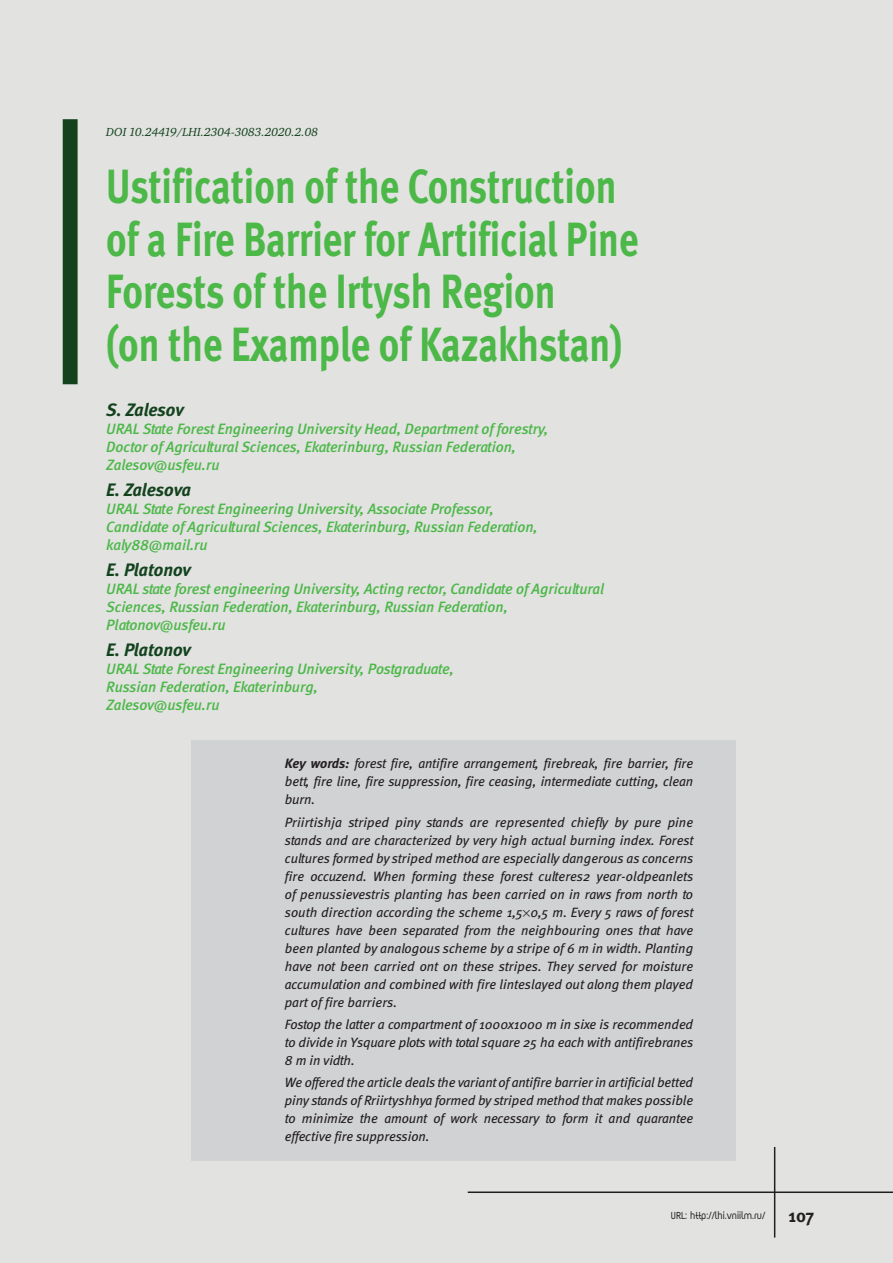
<style>
.page{position:relative;width:893px;height:1263px;background:#e2e2e1}
.page>*{position:absolute;margin:0;border:0;box-sizing:border-box;transform-origin:0 0}
.Zag_1{font:48px/52.5px "Meta Bold LFC";color:#4cb848;scale:.8 1}
.Zag_Avtor{font:italic 18px "Meta Bold C";letter-spacing:-.005em;color:#13431d}
.t1{font:18px "Meta Bold C";color:#231f20}
.Zag_Avtor_01{font:italic 15px/18px "Meta Medium C";letter-spacing:-.01em;color:#4cb848}
.Annotaciya{font:italic 13.5px/18px "Meta Book C";letter-spacing:-.005em;color:#231f20;text-align:justify}
.UDK{font:italic 12px "Charter C";color:#13431d}
.t2{font:700 12px "Magic C";color:#231f20}
.s1{font-family:"Meta Bold LFC"}
</style>
<div class="page">
<hr style="left:468px;top:1191px;width:425px;height:2px;background:#231f20">
<hr style="left:774px;top:1147px;width:1px;height:90px;background:#231f20">
<div style="left:63px;top:119px;width:15px;height:265px;background:#13431d"></div>
<div style="left:191px;top:740px;width:545px;height:84px;background:#d1d2d4"></div>
<div style="left:191px;top:799px;width:545px;height:227px;background:#d1d2d4"></div>
<div style="left:191px;top:1001px;width:545px;height:84px;background:#d1d2d4"></div>
<div style="left:191px;top:1059px;width:545px;height:102px;background:#d1d2d4"></div>
<p class="UDK" style="left:106px;top:126px;width:213px">DOI 10.24419/LHI.2304-3083.2020.2.08</p>
<p class="Zag_1" style="left:106px;top:160px;width:667px">Ustification of the Construction of a Fire Barrier for Artificial Pine<br>Forests of the Irtysh Region<br>(on the Example of Kazakhstan)</p>
<p class="Zag_Avtor" style="left:106px;top:399px;width:79px">S. Zalesov</p>
<p class="Zag_Avtor_01" style="left:106px;top:420px;width:443px">URAL State Forest Engineering University Head, Department of forestry,<br>Doctor of Agricultural Sciences, Ekaterinburg, Russian Federation,<br>Zalesov@usfeu.ru</p>
<p class="Zag_Avtor" style="left:106px;top:479px;width:86px">E. Zalesova</p>
<p class="Zag_Avtor_01" style="left:106px;top:500px;width:433px">URAL State Forest Engineering University, Associate Professor,<br>Candidate of Agricultural Sciences, Ekaterinburg, Russian Federation, kaly88@mail.ru</p>
<p class="Zag_Avtor" style="left:106px;top:559px;width:86px">E. Platonov</p>
<p class="Zag_Avtor_01" style="left:106px;top:580px;width:499px">URAL state forest engineering University, Acting rector, Candidate of Agricultural<br>Sciences, Russian Federation, Ekaterinburg, Russian Federation,<br>Platonov@usfeu.ru</p>
<p class="Zag_Avtor" style="left:106px;top:639px;width:86px">E. Platonov</p>
<p class="Zag_Avtor_01" style="left:106px;top:660px;width:349px">URAL State Forest Engineering University, Postgraduate,<br>Russian Federation, Ekaterinburg,<br>Zalesov@usfeu.ru</p>
<p class="Annotaciya" style="left:285px;top:754px;width:410px"><span class="s1">Key words:</span> forest fire, antifire arrangement, firebreak, fire barrier, fire bett, fire line, fire suppression, fire ceasing, intermediate cutting, clean burn.</p>
<p class="Annotaciya" style="left:285px;top:813px;width:410px">Priirtishja striped piny stands are represented chiefly by pure pine stands and are characterized by very high actual burning index. Forest cultures formed by striped method are especially dangerous as concerns fire occuzend. When forming these forest culteres2 year-oldpeanlets of penussievestris planting has been carried on in raws from north to south direction according the scheme 1,5 0,5 m. Every 5 raws of forest cultures have been separated from the neighbouring ones that have been planted by analogous scheme by a stripe of 6 m in width. Planting have not been carried ont on these stripes. They served for moisture accumulation and combined with fire linteslayed out along them played part of fire barriers.</p>
<p class="Annotaciya" style="left:285px;top:1015px;width:410px">Fostop the latter a compartment of 1000x1000 m in sixe is recommended to divide in Ysquare plots with total square 25 ha each with antifirebranes 8 m in vidth.</p>
<p class="Annotaciya" style="left:285px;top:1073px;width:410px">We offered the article deals the variant of antifire barrier in artificial betted piny stands of Rriirtyshhya formed by striped method that makes possible to minimize the amount of work necessary to form it and quarantee effective fire suppression.</p>
<p class="t2" style="left:671px;top:1210px;width:96px">URL: http://lhi.vniilm.ru/</p>
<h2 class="t1" style="left:788px;top:1205px;width:28px">107</h2>
</div>
